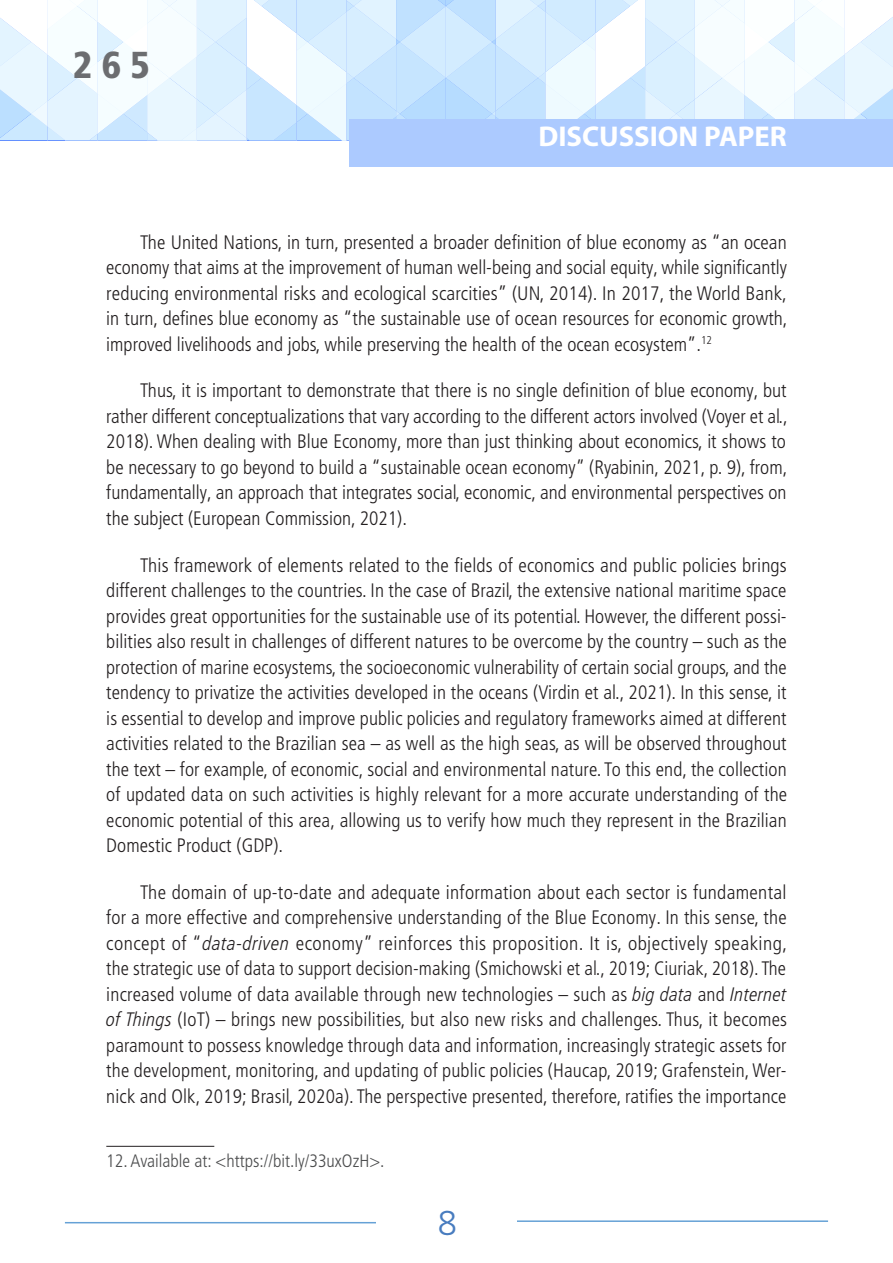
<style>
.page{position:relative;width:893px;height:1263px;background:#fff}
.page>*{position:absolute;margin:0;border:0;box-sizing:border-box;transform-origin:0 0}
.t1{font:900 condensed 37.5px "Frutiger LT Pro";color:#6c6d70}
.t2{font:300 34.5px "Frutiger LT Pro";color:#487cbf}
.t3{font:700 28.65px "Myriad Pro";color:#fff}
.texto_corrido{font:300 condensed 19.5px/25.5px "Frutiger LT Pro";color:#231f20;text-align:justify}
.nota_rodape{font:300 condensed 18px "Frutiger LT Pro";color:#4b4c4d}
.s1{font-style:italic}
</style>
<div class="page">
<svg style="left:0;top:0;width:893px;height:140px"></svg>
<div style="left:349px;top:119px;width:544px;height:48px;background:#accaff"></div>
<hr style="left:517px;top:1220px;width:311px;height:2px;background:#65a1d6">
<hr style="left:65px;top:1222px;width:311px;height:1px;background:#65a1d6">
<hr style="left:106px;top:1146px;width:108px;height:1px;background:#231f20">
<h1 class="t1" style="left:73px;top:42px;width:79px">265</h1>
<h3 class="t3" style="left:538px;top:118px;width:250px">DISCUSSION PAPER</h3>
<p class="texto_corrido" style="left:106px;top:229px;width:683px;text-indent:34px">The United Nations, in turn, presented a broader definition of blue economy as “an ocean economy that aims at the improvement of human well-being and social equity, while significantly reducing environmental risks and ecological scarcities” (UN, 2014). In 2017, the World Bank, in turn, defines blue economy as “the sustainable use of ocean resources for economic growth, improved livelihoods and jobs, while preserving the health of the ocean ecosystem”.<sup>12</sup></p>
<p class="texto_corrido" style="left:106px;top:378px;width:683px;text-indent:34px">Thus, it is important to demonstrate that there is no single definition of blue economy, but rather different conceptualizations that vary according to the different actors involved (Voyer et al., 2018). When dealing with Blue Economy, more than just thinking about economics, it shows to be necessary to go beyond to build a “sustainable ocean economy” (Ryabinin, 2021, p. 9), from, fundamentally, an approach that integrates social, economic, and environmental perspectives on the subject (European Commission, 2021).</p>
<p class="texto_corrido" style="left:106px;top:552px;width:682px;text-indent:34px">This framework of elements related to the fields of economics and public policies brings different challenges to the countries. In the case of Brazil, the extensive national maritime space provides great opportunities for the sustainable use of its potential. However, the different possi&shy;bilities also result in challenges of different natures to be overcome by the country – such as the protection of marine ecosystems, the socioeconomic vulnerability of certain social groups, and the tendency to privatize the activities developed in the oceans (Virdin et al., 2021). In this sense, it is essential to develop and improve public policies and regulatory frameworks aimed at different activities related to the Brazilian sea – as well as the high seas, as will be observed throughout the text – for example, of economic, social and environmental nature. To this end, the collection of updated data on such activities is highly relevant for a more accurate understanding of the economic potential of this area, allowing us to verify how much they represent in the Brazilian Domestic Product (GDP).</p>
<p class="texto_corrido" style="left:106px;top:879px;width:682px;text-indent:34px">The domain of up-to-date and adequate information about each sector is fundamental for a more effective and comprehensive understanding of the Blue Economy. In this sense, the concept of “<span class="s1">data-driven</span> economy” reinforces this proposition. It is, objectively speaking, the strategic use of data to support decision-making (Smichowski et al., 2019; Ciuriak, 2018). The increased volume of data available through new technologies – such as <span class="s1">big data</span> and <span class="s1">Internet of Things</span> (IoT) – brings new possibilities, but also new risks and challenges. Thus, it becomes paramount to possess knowledge through data and information, increasingly strategic assets for the development, monitoring, and updating of public policies (Haucap, 2019; Grafenstein, Wer&shy;nick and Olk, 2019; Brasil, 2020a). The perspective presented, therefore, ratifies the importance</p>
<p class="nota_rodape" style="left:106px;top:1151px;width:280px">12. Available at: &lt;https://bit.ly/33uxOzH&gt;.</p>
<h2 class="t2" style="left:438px;top:1203px;width:21px">8</h2>
</div>
